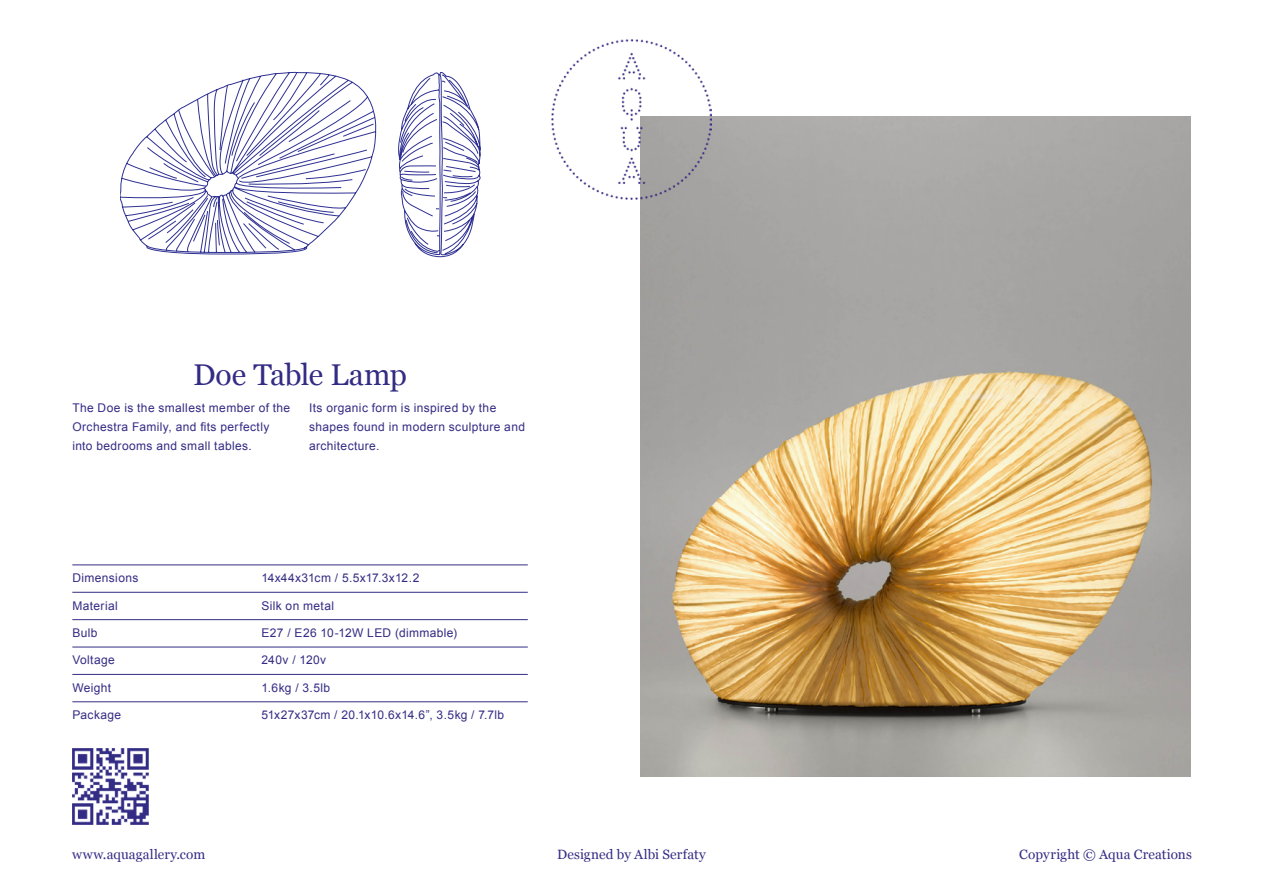
<style>
.page{position:relative;width:1263px;height:893px;background:#fff}
.page>*{position:absolute;margin:0;border:0;box-sizing:border-box;transform-origin:0 0}
.t1{font:30px "Georgia";letter-spacing:-.015em;color:#332c84}
.Details{font:13.5px "Georgia";letter-spacing:.01em;color:#332c84}
.Body{font:12px/18.8px "Arial";letter-spacing:.03em;color:#332c84}
.Info{font:12px "Arial";letter-spacing:.03em;color:#332c84}
</style>
<div class="page">
<img style="left:72px;top:748px;width:77px;height:77px">
<img style="left:640px;top:117px;width:551px;height:659px">
<svg style="left:120px;top:71px;width:257px;height:183px"></svg>
<svg style="left:398px;top:72px;width:82px;height:185px"></svg>
<hr style="left:72px;top:564px;width:456px;height:1px;background:#332c84">
<hr style="left:72px;top:592px;width:456px;height:1px;background:#332c84">
<hr style="left:72px;top:619px;width:456px;height:1px;background:#332c84">
<hr style="left:72px;top:647px;width:456px;height:1px;background:#332c84">
<hr style="left:72px;top:674px;width:456px;height:1px;background:#332c84">
<hr style="left:72px;top:701px;width:456px;height:1px;background:#332c84">
<img style="left:552px;top:40px;width:159px;height:159px">
<p class="t1" style="left:193px;top:353px;width:215px">Doe Table Lamp</p>
<p class="Body" style="left:72px;top:399px;width:219px">The Doe is the smallest member of the<br>Orchestra Family, and fits perfectly into bedrooms and small tables.</p>
<p class="Body" style="left:309px;top:399px;width:217px">Its organic form is inspired by the shapes found in modern sculpture and architecture.</p>
<p class="Info" style="left:72px;top:570px;width:68px">Dimensions</p>
<p class="Info" style="left:261px;top:570px;width:159px">14x44x31cm / 5.5x17.3x12.2</p>
<p class="Info" style="left:72px;top:598px;width:47px">Material</p>
<p class="Info" style="left:261px;top:598px;width:74px">Silk on metal</p>
<p class="Info" style="left:72px;top:625px;width:27px">Bulb</p>
<p class="Info" style="left:261px;top:625px;width:197px">E27 / E26 10-12W LED (dimmable)</p>
<p class="Info" style="left:72px;top:652px;width:44px">Voltage</p>
<p class="Info" style="left:261px;top:652px;width:66px">240v / 120v</p>
<p class="Info" style="left:72px;top:680px;width:40px">Weight</p>
<p class="Info" style="left:261px;top:680px;width:70px">1.6kg / 3.5lb</p>
<p class="Info" style="left:72px;top:707px;width:50px">Package</p>
<p class="Info" style="left:261px;top:707px;width:244px">51x27x37cm / 20.1x10.6x14.6”, 3.5kg / 7.7lb</p>
<p class="Details" style="left:72px;top:844px;width:135px">www.aquagallery.com</p>
<p class="Details" style="left:557px;top:844px;width:150px">Designed by Albi Serfaty</p>
<p class="Details" style="left:1019px;top:844px;width:174px">Copyright © Aqua Creations</p>
</div>
